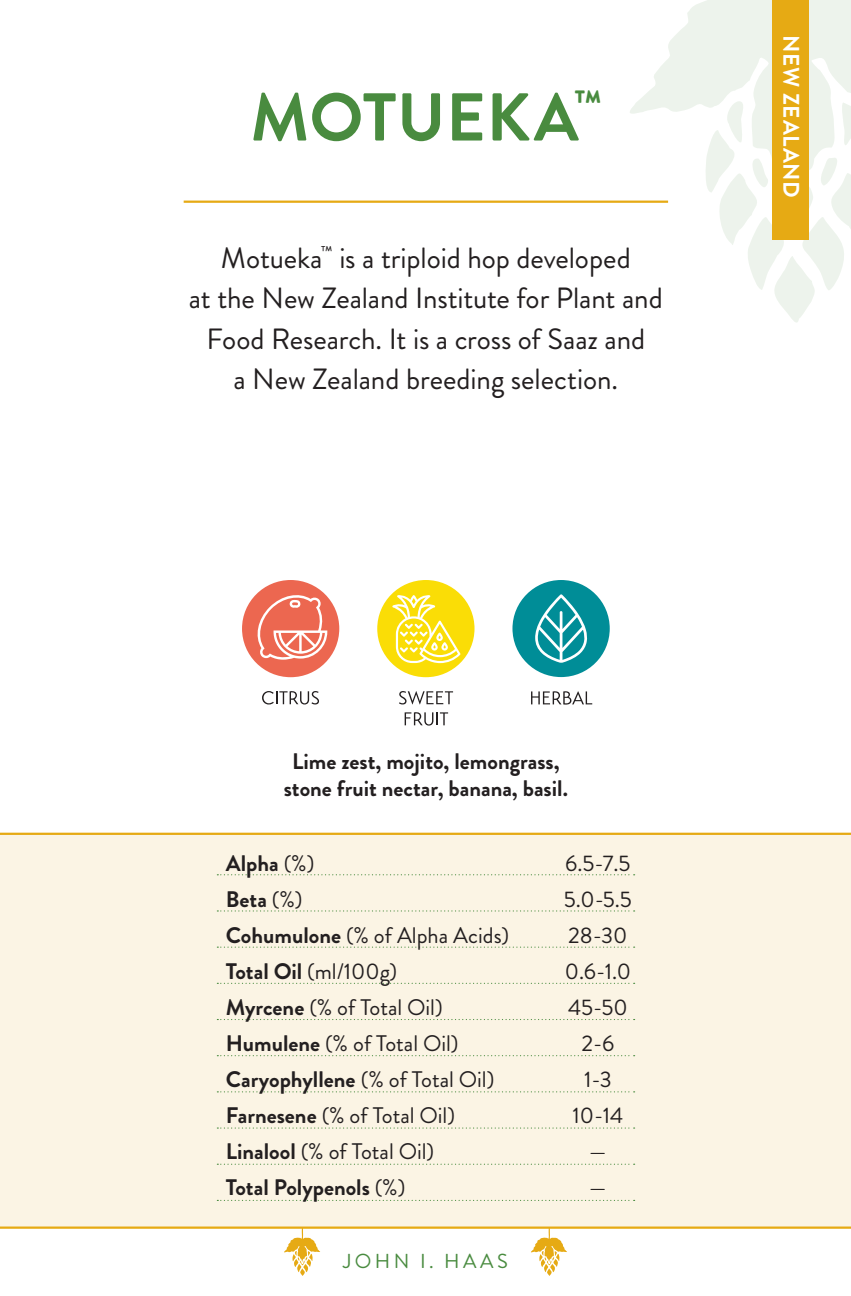
<style>
.page{position:relative;width:851px;height:1296px;background:#fff}
.page>*{position:absolute;margin:0;border:0;box-sizing:border-box;transform-origin:0 0}
.t1{font:700 67.5px "Brandon Grotesque";letter-spacing:.005em;color:#498b3f}
.t2{font:29.25px/40.5px "Brandon Grotesque";letter-spacing:-.005em;color:#231f20;text-align:center}
.t3{font:22.5px "Brandon Grotesque";color:#231f20}
.t4{font:700 22.5px/27px "Brandon Grotesque";color:#231f20;text-align:center}
.t5{font:700 22.5px "Brandon Grotesque";letter-spacing:.02em;color:#fff}
.t6{font:20.25px "Brandon Grotesque";letter-spacing:.17em;color:#498b3f}
.s1{font-weight:400}
.s2{font-weight:700}
</style>
<div class="page">
<div style="left:0;top:833px;width:850px;height:394px;background:#fbf4e4"></div>
<svg style="left:531px;top:1229px;width:36px;height:47px"></svg>
<svg style="left:284px;top:1229px;width:36px;height:47px"></svg>
<hr style="left:0;top:833px;width:850px;height:2px;background:#e6aa14">
<hr style="left:0;top:1227px;width:850px;height:2px;background:#e6aa14">
<svg style="left:217px;top:874px;width:417px;height:1px"></svg>
<svg style="left:217px;top:910px;width:417px;height:2px"></svg>
<svg style="left:217px;top:947px;width:417px;height:1px"></svg>
<svg style="left:217px;top:983px;width:417px;height:1px"></svg>
<svg style="left:217px;top:1019px;width:417px;height:1px"></svg>
<svg style="left:217px;top:1055px;width:417px;height:1px"></svg>
<svg style="left:217px;top:1091px;width:417px;height:1px"></svg>
<svg style="left:217px;top:1127px;width:417px;height:2px"></svg>
<svg style="left:217px;top:1164px;width:417px;height:1px"></svg>
<svg style="left:217px;top:1200px;width:417px;height:1px"></svg>
<svg style="left:629px;top:0;width:221px;height:323px"></svg>
<div style="left:772px;top:0;width:36px;height:240px;background:#e6aa14"></div>
<hr style="left:184px;top:201px;width:484px;height:2px;background:#e6aa14">
<svg style="left:399px;top:691px;width:54px;height:14px"></svg>
<svg style="left:404px;top:712px;width:44px;height:14px"></svg>
<div style="left:377px;top:580px;width:97px;height:97px;background:#fadd06;border-radius:50%"></div>
<svg style="left:392px;top:595px;width:68px;height:68px"></svg>
<svg style="left:262px;top:691px;width:57px;height:14px"></svg>
<div style="left:242px;top:580px;width:97px;height:97px;background:#ec6750;border-radius:50%"></div>
<svg style="left:254px;top:592px;width:73px;height:68px"></svg>
<svg style="left:531px;top:691px;width:61px;height:14px"></svg>
<div style="left:512px;top:580px;width:97px;height:97px;background:#008d97;border-radius:50%"></div>
<svg style="left:535px;top:594px;width:52px;height:69px"></svg>
<h1 class="t1" style="left:250px;top:70px;width:353px">MOTUEKA<sup>™</sup></h1>
<h2 class="t2" style="left:189px;top:238px;width:475px">Motueka<sup>™</sup> is a triploid hop developed<br>at the New Zealand Institute for Plant and Food Research. It is a cross of Saaz and<br>a New Zealand breeding selection.</h2>
<p class="t5" style="left:807px;top:35px;width:164px;rotate:90deg">NEW ZEALAND</p>
<p class="t4" style="left:284px;top:748px;width:286px">Lime zest, mojito, lemongrass, stone fruit nectar, banana, basil.</p>
<p class="t4" style="left:226px;top:850px;width:90px">Alpha <span class="s1">(%)</span></p>
<p class="t3" style="left:565px;top:847px;width:67px">6.5-7.5</p>
<p class="t4" style="left:226px;top:886px;width:78px">Beta <span class="s1">(%)</span></p>
<p class="t3" style="left:564px;top:883px;width:69px">5.0-5.5</p>
<p class="t3" style="left:226px;top:919px;width:285px"><span class="s2">Cohumulone</span> (% of Alpha Acids)</p>
<p class="t3" style="left:568px;top:919px;width:61px">28-30</p>
<p class="t3" style="left:226px;top:955px;width:173px"><span class="s2">Total Oil</span> (ml/100g)</p>
<p class="t3" style="left:565px;top:955px;width:68px">0.6-1.0</p>
<p class="t3" style="left:226px;top:991px;width:218px"><span class="s2">Myrcene</span> (% of Total Oil)</p>
<p class="t3" style="left:568px;top:991px;width:61px">45-50</p>
<p class="t3" style="left:226px;top:1027px;width:234px"><span class="s2">Humulene</span> (% of Total Oil)</p>
<p class="t3" style="left:581px;top:1027px;width:35px">2-6</p>
<p class="t4" style="left:226px;top:1066px;width:270px">Caryophyllene <span class="s1">(% of Total Oil)</span></p>
<p class="t3" style="left:584px;top:1063px;width:29px">1-3</p>
<p class="t3" style="left:226px;top:1099px;width:231px"><span class="s2">Farnesene</span> (% of Total Oil)</p>
<p class="t3" style="left:572px;top:1099px;width:52px">10-14</p>
<p class="t3" style="left:226px;top:1135px;width:210px"><span class="s2">Linalool</span> (% of Total Oil)</p>
<p class="t3" style="left:589px;top:1135px;width:19px">—</p>
<p class="t4" style="left:226px;top:1174px;width:181px">Total Polypenols <span class="s1">(%)</span></p>
<p class="t3" style="left:589px;top:1171px;width:19px">—</p>
<p class="t6" style="left:343px;top:1247px;width:166px">JOHN I. HAAS</p>
</div>
